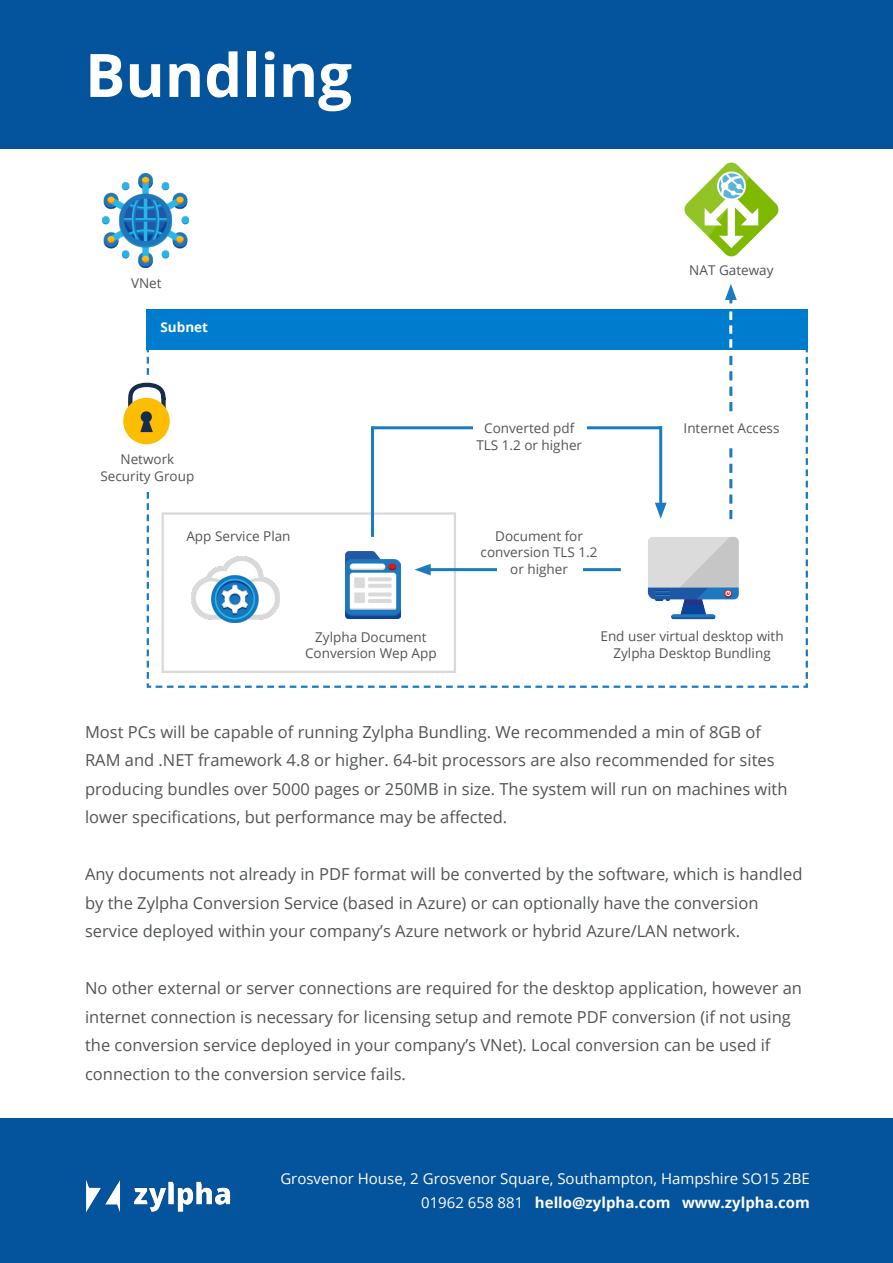
<style>
.page{position:relative;width:893px;height:1263px;background:#fff}
.page>*{position:absolute;margin:0;border:0;box-sizing:border-box;transform-origin:0 0}
.t1{font:700 60px "Open Sans";color:#fff}
.t2{font:16.5px/28.5px "Open Sans";color:#515456}
.t3{font:15px "Open Sans";color:#fff}
.t4{font:700 15px "Open Sans";color:#fff}
.t5{font:13.5px/16.5px "Open Sans";color:#515456;text-align:center}
.t6{font:700 13.5px "Open Sans";color:#fff}
.s1{font-weight:400}
</style>
<div class="page">
<div style="left:0;top:0;width:893px;height:148px;background:#04539d"></div>
<div style="left:0;top:1118px;width:893px;height:145px;background:#04539d"></div>
<img style="left:86px;top:1180px;width:145px;height:32px">
<img style="left:103px;top:173px;width:86px;height:95px">
<img style="left:685px;top:163px;width:93px;height:93px">
<svg style="left:123px;top:284px;width:685px;height:404px"></svg>
<div style="left:674px;top:417px;width:114px;height:27px;background:#fff"></div>
<p class="t1" style="left:85px;top:33px;width:269px">Bundling</p>
<p class="t5" style="left:131px;top:274px;width:32px">VNet</p>
<p class="t6" style="left:161px;top:318px;width:49px">Subnet</p>
<p class="t5" style="left:121px;top:451px;width:55px">Network</p>
<p class="t5" style="left:101px;top:467px;width:95px">Security Group</p>
<p class="t5" style="left:186px;top:527px;width:106px">App Service Plan</p>
<p class="t5" style="left:315px;top:628px;width:113px">Zylpha Document</p>
<p class="t5" style="left:305px;top:645px;width:133px">Conversion Wep App</p>
<p class="t5" style="left:484px;top:420px;width:92px">Converted pdf</p>
<p class="t5" style="left:476px;top:436px;width:107px">TLS 1.2 or higher</p>
<p class="t5" style="left:481px;top:527px;width:118px">Document for conversion TLS 1.2</p>
<p class="t5" style="left:510px;top:560px;width:59px">or higher</p>
<p class="t5" style="left:689px;top:262px;width:86px">NAT Gateway</p>
<p class="t5" style="left:684px;top:420px;width:97px">Internet Access</p>
<p class="t5" style="left:600px;top:628px;width:185px">End user virtual desktop with<br>Zylpha Desktop Bundling</p>
<p class="t2" style="left:85px;top:717px;width:704px">Most PCs will be capable of running Zylpha Bundling. We recommended a min of 8GB of RAM and .NET framework 4.8 or higher. 64-bit processors are also recommended for sites producing bundles over 5000 pages or 250MB in size. The system will run on machines with lower specifications, but performance may be affected.</p>
<p class="t2" style="left:85px;top:859px;width:719px">Any documents not already in PDF format will be converted by the software, which is handled by the Zylpha Conversion Service (based in Azure) or can optionally have the conversion service deployed within your company’s Azure network or hybrid Azure/LAN network.</p>
<p class="t2" style="left:85px;top:973px;width:718px">No other external or server connections are required for the desktop application, however an internet connection is necessary for licensing setup and remote PDF conversion (if not using the conversion service deployed in your company’s VNet). Local conversion can be used if connection to the conversion service fails.</p>
<p class="t3" style="left:280px;top:1169px;width:531px">Grosvenor House, 2 Grosvenor Square, Southampton, Hampshire SO15 2BE</p>
<p class="t4" style="left:421px;top:1192px;width:390px"><span class="s1">01962 658 881</span> hello@zylpha.com www.zylpha.com</p>
</div>
